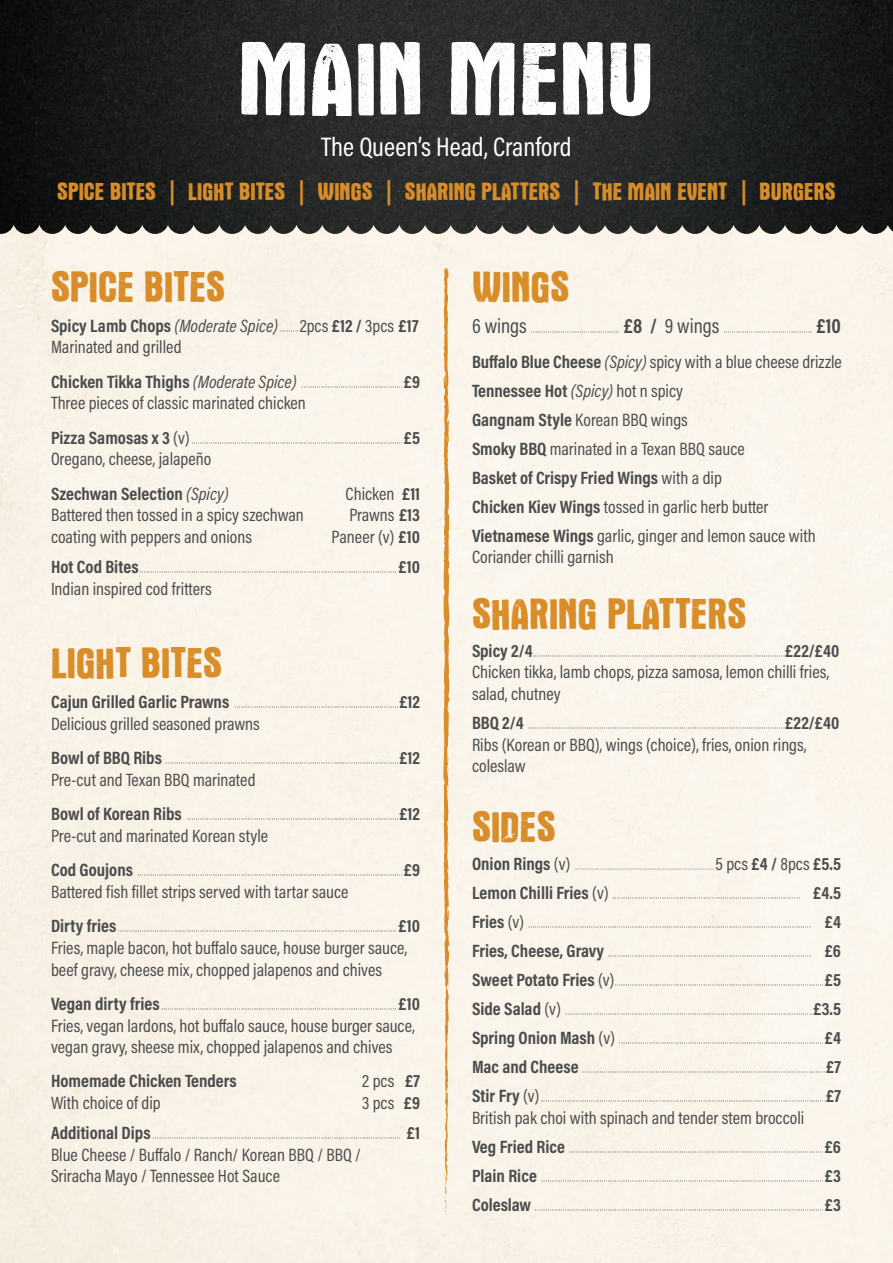
<style>
.page{position:relative;width:893px;height:1263px;background:#fff}
.page>*{position:absolute;margin:0;border:0;box-sizing:border-box;transform-origin:0 0}
.t1{font:108px "Victor";color:#fff}
.t2{font:45px "Victor";color:#d98d28}
.t3{font:27px "Acumin Pro Cond";color:#fff}
.t4{font:25.5px "Victor";color:#d98d28}
.t5{font:100 18px/29.1px "Acumin Pro";color:#4b4c4d;text-align:justify}
.t6{font:18px/21.6px "Acumin Pro Cond";color:#4b4c4d}
.t7{font:100 18px "Acumin Pro Cond";color:#4b4c4d}
.t8{font:700 18px "Acumin Pro Cond";color:#4b4c4d}
.s1{font-weight:700}
.s2{font-style:italic}
.s3{font-family:"Acumin Pro";font-weight:100}
.s4{font-family:"Acumin Pro Cond";font-weight:700}
.s5{font-family:"Acumin Pro Cond";font-weight:400;font-style:italic}
.s6{font-family:"Acumin Pro Cond";font-weight:400}
.s7{font-family:"Acumin Pro Cond";font-weight:400;font-size:21px}
.s8{font-family:"Acumin Pro Cond";font-weight:700;font-size:21px}
.s9{font-weight:400}
</style>
<div class="page">
<img style="left:0;top:0;width:893px;height:234px">
<svg style="left:443px;top:266px;width:7px;height:946px;background:#e9c18b"></svg>
<h1 class="t1" style="left:239px;top:25px;width:417px">MAIN MENU</h1>
<h3 class="t3" style="left:321px;top:129px;width:252px">The Queen’s Head, Cranford</h3>
<h3 class="t4" style="left:57px;top:178px;width:780px">SPICE BITES | LIGHT BITES | WINGS | SHARING PLATTERS | THE MAIN EVENT | BURGERS</h3>
<h2 class="t2" style="left:51px;top:264px;width:176px">SPICE BITES</h2>
<p class="t6" style="left:51px;top:314px;width:369px"><span class="s1">Spicy Lamb Chops</span> <span class="s2">(Moderate Spice)</span><span class="s3">.........</span>2pcs <span class="s1">£12 /</span> 3pcs <span class="s1">£17<br></span>Marinated and grilled</p>
<p class="t5" style="left:51px;top:366px;width:371px"><span class="s4">Chicken Tikka Thighs</span> <span class="s5">(Moderate Spice)</span> ...............................................<span class="s4">£9</span></p>
<p class="t6" style="left:51px;top:392px;width:256px">Three pieces of classic marinated chicken</p>
<p class="t5" style="left:51px;top:422px;width:371px"><span class="s4">Pizza Samosas x 3</span> <span class="s6">(v)</span>..................................................................................................<span class="s4">£5</span></p>
<p class="t6" style="left:51px;top:442px;width:179px;line-height:34.3px">Oregano, cheese, jalapeño<br><span class="s1">Szechwan Selection</span> <span class="s2">(Spicy)</span></p>
<p class="t6" style="left:346px;top:482px;width:76px">Chicken <span class="s1">£11</span></p>
<p class="t6" style="left:51px;top:504px;width:254px">Battered then tossed in a spicy szechwan</p>
<p class="t6" style="left:349px;top:504px;width:72px">Prawns <span class="s1">£13</span></p>
<p class="t6" style="left:51px;top:525px;width:203px">coating with peppers and onions</p>
<p class="t6" style="left:332px;top:525px;width:90px">Paneer (v) <span class="s1">£10</span></p>
<p class="t5" style="left:51px;top:551px;width:370px"><span class="s4">Hot Cod Bites</span>.......................................................................................................................<span class="s4">£10</span></p>
<p class="t6" style="left:51px;top:577px;width:162px">Indian inspired cod fritters</p>
<h2 class="t2" style="left:51px;top:641px;width:173px">LIGHT BITES</h2>
<p class="t5" style="left:51px;top:687px;width:370px"><span class="s4">Cajun Grilled Garlic Prawns</span> ............................................................................<span class="s4">£12</span></p>
<p class="t6" style="left:51px;top:713px;width:210px">Delicious grilled seasoned prawns</p>
<p class="t5" style="left:51px;top:743px;width:370px"><span class="s4">Bowl of BBQ Ribs</span> ............................................................................................................<span class="s4">£12</span></p>
<p class="t6" style="left:51px;top:769px;width:206px">Pre-cut and Texan BBQ marinated</p>
<p class="t5" style="left:51px;top:799px;width:370px"><span class="s4">Bowl of Korean Ribs</span> ..................................................................................................<span class="s4">£12</span></p>
<p class="t6" style="left:51px;top:825px;width:219px">Pre-cut and marinated Korean style</p>
<p class="t5" style="left:51px;top:855px;width:371px"><span class="s4">Cod Goujons</span> ...........................................................................................................................<span class="s4">£9</span></p>
<p class="t6" style="left:51px;top:881px;width:299px">Battered fish fillet strips served with tartar sauce</p>
<p class="t5" style="left:51px;top:911px;width:371px"><span class="s4">Dirty fries</span>.................................................................................................................................<span class="s4">£10</span></p>
<p class="t6" style="left:51px;top:936px;width:358px">Fries, maple bacon, hot buffalo sauce, house burger sauce, beef gravy, cheese mix, chopped jalapenos and chives</p>
<p class="t5" style="left:51px;top:988px;width:371px"><span class="s4">Vegan dirty fries</span>.............................................................................................................<span class="s4">£10</span></p>
<p class="t6" style="left:51px;top:1014px;width:365px">Fries, vegan lardons, hot buffalo sauce, house burger sauce, vegan gravy, sheese mix, chopped jalapenos and chives</p>
<p class="t8" style="left:51px;top:1069px;width:187px">Homemade Chicken Tenders</p>
<p class="t6" style="left:362px;top:1070px;width:59px">2 pcs <span class="s1">£7</span></p>
<p class="t6" style="left:51px;top:1092px;width:111px">With choice of dip</p>
<p class="t6" style="left:362px;top:1092px;width:59px">3 pcs <span class="s1">£9</span></p>
<p class="t5" style="left:51px;top:1118px;width:370px"><span class="s4">Additional Dips</span>................................................................................................................... <span class="s4">£1</span></p>
<p class="t6" style="left:51px;top:1143px;width:311px">Blue Cheese / Buffalo / Ranch/ Korean BBQ / BBQ /<br>Sriracha Mayo / Tennessee Hot Sauce</p>
<h2 class="t2" style="left:472px;top:264px;width:99px">WINGS</h2>
<p class="t5" style="left:472px;top:312px;width:370px"><span class="s7">6 wings</span> .......................................... <span class="s8">£8 /</span> <span class="s7">9 wings</span> .......................................... <span class="s8">£10</span></p>
<p class="t6" style="left:472px;top:346px;width:371px;line-height:29.1px"><span class="s1">Buffalo Blue Cheese</span> <span class="s2">(Spicy)</span> spicy with a blue cheese drizzle <span class="s1">Tennessee Hot</span> <span class="s2">(Spicy)</span> hot n spicy<br><span class="s1">Gangnam Style</span> Korean BBQ wings<br><span class="s1">Smoky BBQ</span> marinated in a Texan BBQ sauce<br><span class="s1">Basket of Crispy Fried Wings</span> with a dip<br><span class="s1">Chicken Kiev Wings</span> tossed in garlic herb butter <span class="s1">Vietnamese Wings</span> garlic, ginger and lemon sauce with</p>
<p class="t6" style="left:472px;top:546px;width:143px">Coriander chilli garnish</p>
<h2 class="t2" style="left:472px;top:591px;width:276px">SHARING PLATTERS</h2>
<p class="t5" style="left:472px;top:635px;width:369px"><span class="s4">Spicy 2/4</span>.....................................................................................................................<span class="s4">£22/£40</span></p>
<p class="t6" style="left:472px;top:661px;width:359px">Chicken tikka, lamb chops, pizza samosa, lemon chilli fries, salad, chutney</p>
<p class="t5" style="left:472px;top:708px;width:369px"><span class="s4">BBQ 2/4</span> .......................................................................................................................<span class="s4">£22/£40</span></p>
<p class="t6" style="left:472px;top:733px;width:336px">Ribs (Korean or BBQ), wings (choice), fries, onion rings, coleslaw</p>
<h2 class="t2" style="left:472px;top:804px;width:85px">SIDES</h2>
<p class="t7" style="left:472px;top:853px;width:370px"><span class="s1">Onion Rings</span> <span class="s9">(v)</span> .........................................................................<span class="s9">5 pcs</span> <span class="s1">£4 /</span> <span class="s9">8pcs</span> <span class="s1">£5.5</span></p>
<p class="t5" style="left:472px;top:877px;width:371px"><span class="s4">Lemon Chilli Fries</span> <span class="s6">(v)</span> ....................................................................................... <span class="s4">£4.5<br>Fries</span> <span class="s6">(v)</span> ................................................................................................................................... <span class="s4">£4<br>Fries, Cheese, Gravy</span> .............................................................................................. <span class="s4">£6<br>Sweet Potato Fries</span> <span class="s6">(v)</span>.................................................................................................<span class="s4">£5<br>Side Salad</span> <span class="s6">(v)</span> ...................................................................................................................<span class="s4">£3.5<br>Spring Onion Mash</span> <span class="s6">(v)</span> ...............................................................................................<span class="s4">£4<br>Mac and Cheese</span> .................................................................................................................<span class="s4">£7<br>Stir Fry</span> <span class="s6">(v)</span>....................................................................................................................................<span class="s4">£7</span></p>
<p class="t6" style="left:472px;top:1106px;width:334px">British pak choi with spinach and tender stem broccoli</p>
<p class="t5" style="left:472px;top:1131px;width:371px"><span class="s4">Veg Fried Rice</span> ......................................................................................................................<span class="s4">£6<br>Plain Rice</span> ...................................................................................................................................<span class="s4">£3<br>Coleslaw</span> ......................................................................................................................................<span class="s4">£3</span></p>
</div>
